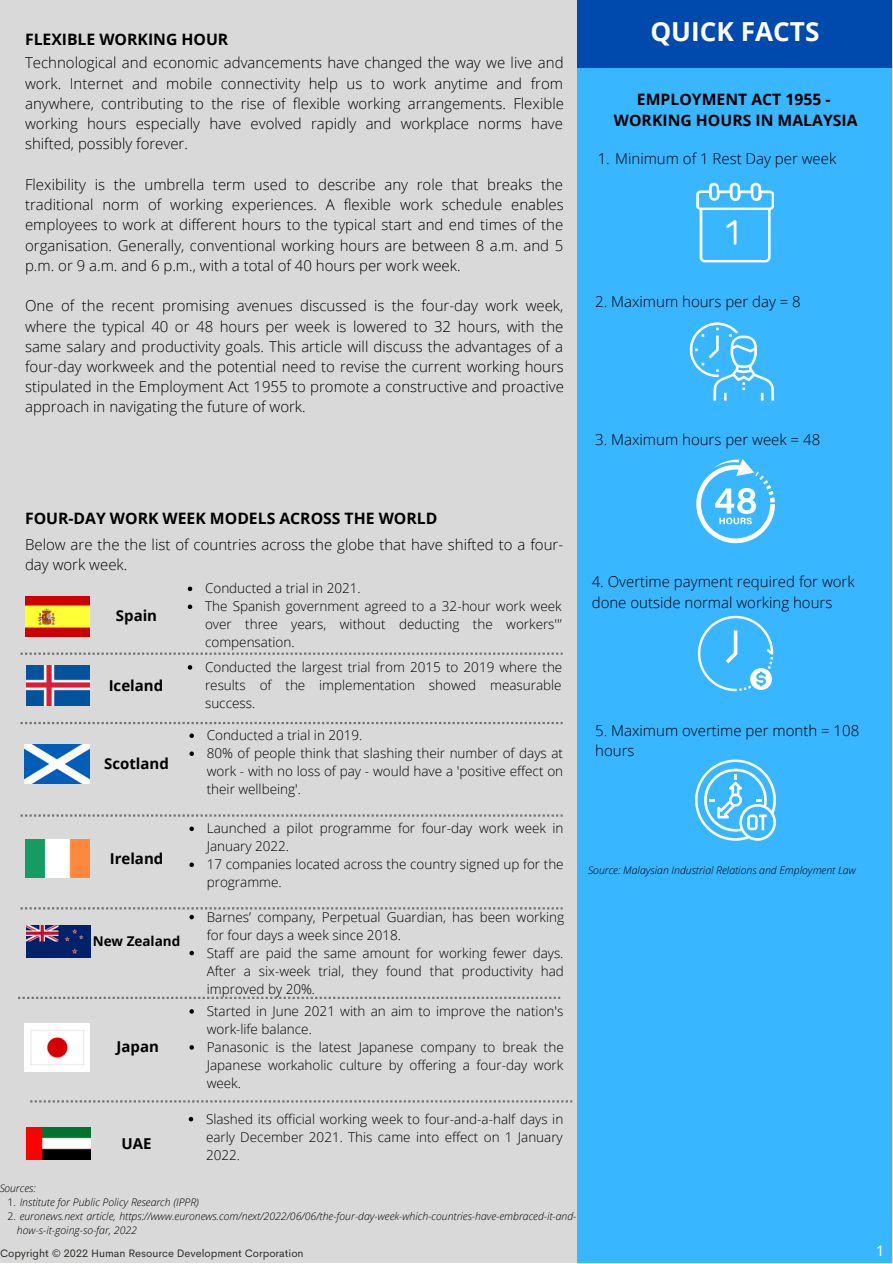
<style>
.page{position:relative;width:893px;height:1264px;background:#fff}
.page>*{position:absolute;margin:0;border:0;box-sizing:border-box;transform-origin:0 0}
.t1{font:700 26.25px "Open Sans";color:#fff}
.t2{font:700 15.75px/21.3px "Open Sans";color:#000;text-align:center}
.t3{font:300 15px/20.2px "Open Sans";color:#000;text-align:justify}
.t4{font:700 15px "Open Sans";color:#000}
.t5{font:15px "Cerebri Sans";color:#fff}
.t6{font:300 13.5px/18px "Open Sans";color:#000}
.t7{font:700 13.5px "Open Sans";color:#000}
.t8{font:10.8px "Cerebri Sans";color:#2c2c29}
.t9{font:italic 300 10.5px/14px "Open Sans";color:#000}
.s1{font-style:normal}
</style>
<div class="page">
<div style="left:0;top:0;width:892px;height:1262px;background:#d9d9d9"></div>
<div style="left:577px;top:0;width:315px;height:1262px;background:#38b6ff"></div>
<div style="left:577px;top:0;width:315px;height:67px;background:#004aad"></div>
<img style="left:26px;top:597px;width:64px;height:39px">
<img style="left:26px;top:665px;width:63px;height:40px">
<img style="left:25px;top:744px;width:65px;height:39px">
<img style="left:25px;top:840px;width:64px;height:37px">
<img style="left:26px;top:925px;width:64px;height:32px">
<img style="left:25px;top:1023px;width:65px;height:48px">
<img style="left:26px;top:1127px;width:64px;height:32px">
<svg style="left:696px;top:183px;width:77px;height:79px"></svg>
<svg style="left:696px;top:459px;width:79px;height:84px"></svg>
<svg style="left:698px;top:616px;width:75px;height:75px"></svg>
<svg style="left:695px;top:759px;width:80px;height:81px"></svg>
<svg style="left:689px;top:322px;width:85px;height:78px"></svg>
<svg style="left:188px;top:586px;width:4px;height:5px"></svg>
<svg style="left:188px;top:604px;width:4px;height:5px"></svg>
<svg style="left:188px;top:665px;width:4px;height:4px"></svg>
<svg style="left:189px;top:733px;width:5px;height:5px"></svg>
<svg style="left:189px;top:751px;width:5px;height:5px"></svg>
<svg style="left:189px;top:826px;width:5px;height:5px"></svg>
<svg style="left:189px;top:862px;width:5px;height:5px"></svg>
<svg style="left:189px;top:950px;width:5px;height:5px"></svg>
<svg style="left:189px;top:1009px;width:5px;height:4px"></svg>
<svg style="left:189px;top:1045px;width:5px;height:4px"></svg>
<svg style="left:189px;top:1117px;width:4px;height:4px"></svg>
<svg style="left:21px;top:652px;width:541px;height:2px"></svg>
<svg style="left:21px;top:722px;width:541px;height:2px"></svg>
<svg style="left:21px;top:814px;width:541px;height:2px"></svg>
<svg style="left:21px;top:907px;width:541px;height:12px"></svg>
<svg style="left:18px;top:996px;width:542px;height:3px"></svg>
<svg style="left:30px;top:1100px;width:542px;height:2px"></svg>
<p class="t2" style="left:25px;top:28px;width:205px">FLEXIBLE WORKING HOUR</p>
<h1 class="t1" style="left:650px;top:13px;width:171px">QUICK FACTS</h1>
<p class="t3" style="left:25px;top:52px;width:540px">Technological and economic advancements have changed the way we live and work. Internet and mobile connectivity help us to work anytime and from anywhere, contributing to the rise of flexible working arrangements. Flexible working hours especially have evolved rapidly and workplace norms have shifted, possibly forever.</p>
<p class="t3" style="left:25px;top:174px;width:540px">Flexibility is the umbrella term used to describe any role that breaks the traditional norm of working experiences. A flexible work schedule enables employees to work at different hours to the typical start and end times of the organisation. Generally, conventional working hours are between 8 a.m. and 5 p.m. or 9 a.m. and 6 p.m., with a total of 40 hours per work week.</p>
<p class="t3" style="left:25px;top:295px;width:540px">One of the recent promising avenues discussed is the four-day work week, where the typical 40 or 48 hours per week is lowered to 32 hours, with the same salary and productivity goals. This article will discuss the advantages of a four-day workweek and the potential need to revise the current working hours stipulated in the Employment Act 1955 to promote a constructive and proactive approach in navigating the future of work.</p>
<p class="t2" style="left:613px;top:88px;width:245px">EMPLOYMENT ACT 1955 -<br>WORKING HOURS IN MALAYSIA</p>
<p class="t3" style="left:597px;top:148px;width:240px">1. Minimum of 1 Rest Day per week</p>
<p class="t3" style="left:595px;top:290px;width:207px">2. Maximum hours per day = 8</p>
<p class="t3" style="left:595px;top:428px;width:226px">3. Maximum hours per week = 48</p>
<p class="t2" style="left:25px;top:507px;width:414px">FOUR-DAY WORK WEEK MODELS ACROSS THE WORLD</p>
<p class="t3" style="left:25px;top:534px;width:539px">Below are the the list of countries across the globe that have shifted to a four&shy;day work week.</p>
<p class="t4" style="left:116px;top:605px;width:43px">Spain</p>
<p class="t6" style="left:205px;top:579px;width:358px">Conducted a trial in 2021.<br>The Spanish government agreed to a 32-hour work week over three years, without deducting the workers''’ compensation.</p>
<p class="t9" style="left:-1px;top:1181px;width:38px">Sources:</p>
<p class="t4" style="left:109px;top:675px;width:56px">Iceland</p>
<p class="t4" style="left:104px;top:753px;width:66px">Scotland</p>
<p class="t4" style="left:110px;top:848px;width:55px">Ireland</p>
<p class="t7" style="left:93px;top:931px;width:89px">New Zealand</p>
<p class="t4" style="left:116px;top:1035px;width:44px">Japan</p>
<p class="t4" style="left:121px;top:1132px;width:32px">UAE</p>
<p class="t6" style="left:205px;top:657px;width:359px;text-align:justify">Conducted the largest trial from 2015 to 2019 where the results of the implementation showed measurable success.</p>
<p class="t6" style="left:207px;top:726px;width:358px">Conducted a trial in 2019.<br>80% of people think that slashing their number of days at work - with no loss of pay - would have a 'positive effect on their wellbeing'.</p>
<p class="t6" style="left:207px;top:819px;width:358px">Launched a pilot programme for four-day work week in January 2022.<br>17 companies located across the country signed up for the programme.</p>
<p class="t6" style="left:207px;top:907px;width:359px">Barnes’ company, Perpetual Guardian, has been working for four days a week since 2018.<br>Staff are paid the same amount for working fewer days.<br>After a six-week trial, they found that productivity had improved by 20%.</p>
<p class="t6" style="left:207px;top:1001px;width:358px">Started in June 2021 with an aim to improve the nation's work-life balance.<br>Panasonic is the latest Japanese company to break the Japanese workaholic culture by offering a four-day work week.</p>
<p class="t6" style="left:206px;top:1109px;width:359px;text-align:justify">Slashed its official working week to four-and-a-half days in early December 2021. This came into effect on 1 January 2022.</p>
<p class="t9" style="left:7px;top:1195px;width:193px"><span class="s1">1.</span> Institute for Public Policy Research (IPPR)</p>
<p class="t9" style="left:17px;top:1209px;width:561px;text-indent:-10px"><span class="s1">2.</span> euronews.next article, https://www.euronews.com/next/2022/06/06/the-four-day-week-which-countries-have-embraced-it-and&shy;how-s-it-going-so-far, 2022</p>
<p class="t3" style="left:591px;top:571px;width:264px">4. Overtime payment required for work done outside normal working hours</p>
<p class="t3" style="left:595px;top:720px;width:265px">5. Maximum overtime per month = 108 hours</p>
<p class="t9" style="left:588px;top:863px;width:269px">Source: Malaysian Industrial Relations and Employment Law</p>
<p class="t8" style="left:0;top:1245px;width:305px">Copyright © 2022 Human Resource Development Corporation</p>
<p class="t5" style="left:875px;top:1240px;width:10px">1</p>
</div>
